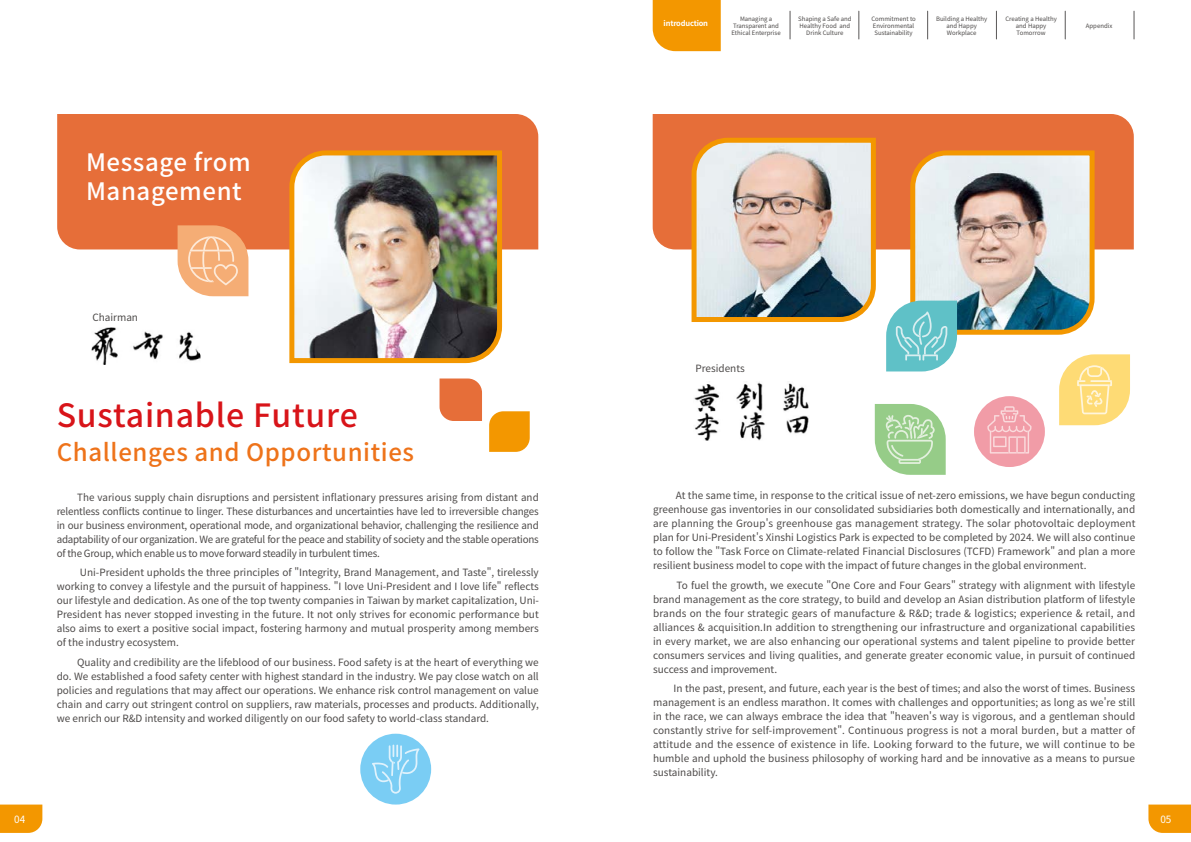
<style>
.page{position:relative;width:1191px;height:842px;background:#fff}
.page>*{position:absolute;margin:0;border:0;box-sizing:border-box;transform-origin:0 0}
.t1{font:500 32px "Source Han Sans TC";letter-spacing:.025em;color:#d81419}
.t2{font:500 24px "Source Han Sans TC";letter-spacing:.025em;color:#ee731a}
.t3{font:500 24px/28.8px "Source Han Sans TC";letter-spacing:.025em;color:#fff}
.內文{font:10px/14px "Source Han Sans TC";color:#4c4948;text-align:justify}
.t4{font:10px "Source Han Sans TC";color:#fff}
.t5{font:700 7.5px "Source Han Sans TC";letter-spacing:-.025em;color:#fff}
.t6{font:6px/7px "Source Han Sans TC";color:#4c4948;text-align:center}
</style>
<div class="page">
<svg style="left:0;top:804px;width:42px;height:29px"></svg>
<svg style="left:1148px;top:804px;width:43px;height:29px"></svg>
<div style="left:652px;top:0;width:68px;height:51px;background:#f39700"></div>
<svg style="left:790px;top:11px;width:1px;height:28px"></svg>
<svg style="left:858px;top:11px;width:1px;height:28px"></svg>
<svg style="left:927px;top:11px;width:1px;height:28px"></svg>
<svg style="left:996px;top:11px;width:1px;height:28px"></svg>
<svg style="left:1065px;top:11px;width:1px;height:28px"></svg>
<svg style="left:1133px;top:11px;width:1px;height:28px"></svg>
<div style="left:57px;top:114px;width:481px;height:135px;background:#e66e39"></div>
<div style="left:652px;top:114px;width:481px;height:135px;background:#e66e39"></div>
<img style="left:92px;top:327px;width:108px;height:38px">
<img style="left:287px;top:148px;width:217px;height:216px">
<svg style="left:489px;top:411px;width:41px;height:41px;background:#f39e12"></svg>
<svg style="left:439px;top:378px;width:43px;height:43px;background:#e77847"></svg>
<svg style="left:178px;top:225px;width:70px;height:71px;background:#f5b382"></svg>
<svg style="left:689px;top:135px;width:441px;height:340px"></svg>
<div style="left:360px;top:734px;width:71px;height:70px;background:#7acdf4;border-radius:50%"></div>
<svg style="left:372px;top:745px;width:47px;height:49px"></svg>
<p class="t3" style="left:86px;top:149px;width:166px">Message from<br>Management</p>
<p class="內文" style="left:92px;top:310px;width:47px">Chairman</p>
<p class="t1" style="left:57px;top:397px;width:303px">Sustainable Future</p>
<p class="t2" style="left:57px;top:439px;width:359px">Challenges and Opportunities</p>
<p class="內文" style="left:57px;top:490px;width:483px;text-indent:20px">The various supply chain disruptions and persistent inflationary pressures arising from distant and relentless conflicts continue to linger. These disturbances and uncertainties have led to irreversible changes in our business environment, operational mode, and organizational behavior, challenging the resilience and adaptability of our organization. We are grateful for the peace and stability of society and the stable operations of the Group, which enable us to move forward steadily in turbulent times.</p>
<p class="內文" style="left:57px;top:566px;width:484px;text-indent:23px">Uni-President upholds the three principles of "Integrity, Brand Management, and Taste", tirelessly working to convey a lifestyle and the pursuit of happiness. "I love Uni-President and I love life" reflects our lifestyle and dedication. As one of the top twenty companies in Taiwan by market capitalization, Uni-President has never stopped investing in the future. It not only strives for economic performance but also aims to exert a positive social impact, fostering harmony and mutual prosperity among members of the industry ecosystem.</p>
<p class="內文" style="left:57px;top:655px;width:483px;text-indent:20px">Quality and credibility are the lifeblood of our business. Food safety is at the heart of everything we do. We established a food safety center with highest standard in the industry. We pay close watch on all policies and regulations that may affect our operations. We enhance risk control management on value chain and carry out stringent control on suppliers, raw materials, processes and products. Additionally, we enrich our R&amp;D intensity and worked diligently on our food safety to world-class standard.</p>
<p class="t5" style="left:663px;top:19px;width:46px">introduction</p>
<p class="t6" style="left:798px;top:15px;width:55px">Shaping a Safe and<br>Healthy Food and<br>Drink Culture</p>
<p class="t6" style="left:871px;top:15px;width:46px;text-align:left">Commitment to<br>Environmental<br>Sustainability</p>
<p class="t6" style="left:936px;top:15px;width:53px">Building a Healthy and Happy<br>Workplace</p>
<p class="t6" style="left:1005px;top:15px;width:53px">Creating a Healthy and Happy<br>Tomorrow</p>
<p class="t6" style="left:1086px;top:22px;width:28px">Appendix</p>
<p class="t6" style="left:731px;top:15px;width:51px">Managing a<br>Transparent and<br>Ethical Enterprise</p>
<p class="內文" style="left:695px;top:361px;width:51px">Presidents</p>
<p class="內文" style="left:653px;top:489px;width:484px;text-indent:23px">At the same time, in response to the critical issue of net-zero emissions, we have begun conducting greenhouse gas inventories in our consolidated subsidiaries both domestically and internationally, and are planning the Group's greenhouse gas management strategy. The solar photovoltaic deployment plan for Uni-President's Xinshi Logistics Park is expected to be completed by 2024. We will also continue to follow the "Task Force on Climate-related Financial Disclosures (TCFD) Framework" and plan a more resilient business model to cope with the impact of future changes in the global environment.</p>
<p class="內文" style="left:653px;top:578px;width:484px;text-indent:23px">To fuel the growth, we execute "One Core and Four Gears" strategy with alignment with lifestyle brand management as the core strategy, to build and develop an Asian distribution platform of lifestyle brands on the four strategic gears of manufacture &amp; R&amp;D; trade &amp; logistics; experience &amp; retail, and alliances &amp; acquisition.In addition to strengthening our infrastructure and organizational capabilities in every market, we are also enhancing our operational systems and talent pipeline to provide better consumers services and living qualities, and generate greater economic value, in pursuit of continued success and improvement.</p>
<p class="內文" style="left:653px;top:682px;width:483px;text-indent:20px">In the past, present, and future, each year is the best of times; and also the worst of times. Business management is an endless marathon. It comes with challenges and opportunities; as long as we're still in the race, we can always embrace the idea that "heaven's way is vigorous, and a gentleman should constantly strive for self-improvement". Continuous progress is not a moral burden, but a matter of attitude and the essence of existence in life. Looking forward to the future, we will continue to be humble and uphold the business philosophy of working hard and be innovative as a means to pursue sustainability.</p>
<p class="t4" style="left:14px;top:813px;width:13px">04</p>
<p class="t4" style="left:1160px;top:813px;width:13px">05</p>
</div>
